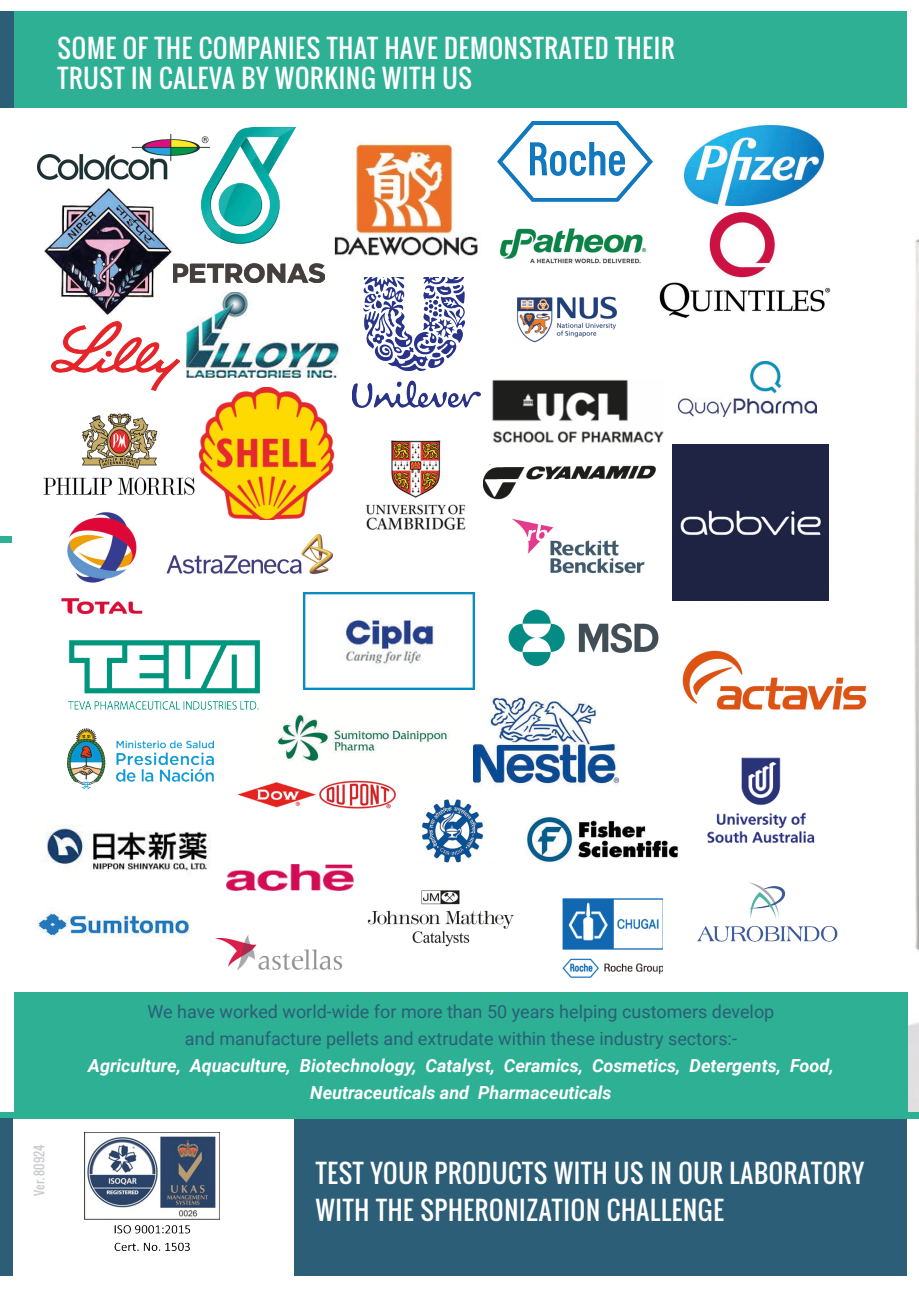
<style>
.page{position:relative;width:919px;height:1289px;background:#fff}
.page>*{position:absolute;margin:0;border:0;box-sizing:border-box;transform-origin:0 0}
.t1{font:25.05px/30px "Oswald";letter-spacing:.03em;color:#fff}
.t2{font:18px "Roboto";color:#2c5f77}
.t3{font:italic 700 18px/27px "Roboto";color:#fff;text-align:center}
.t4{font:12px "Oswald";color:#cacbcf}
</style>
<div class="page">
<img style="left:907px;top:239px;width:11px;height:873px">
<div style="left:13px;top:11px;width:894px;height:97px;background:#2eb094"></div>
<div style="left:294px;top:1118px;width:613px;height:158px;background:#2c5f77"></div>
<div style="left:0;top:11px;width:13px;height:96px;background:#2c5f77"></div>
<img style="left:85px;top:1132px;width:134px;height:119px">
<img style="left:367px;top:890px;width:147px;height:57px">
<img style="left:707px;top:757px;width:108px;height:86px">
<img style="left:527px;top:816px;width:151px;height:46px">
<img style="left:365px;top:440px;width:101px;height:90px">
<img style="left:166px;top:533px;width:167px;height:42px">
<img style="left:173px;top:127px;width:151px;height:156px">
<img style="left:352px;top:277px;width:128px;height:131px">
<img style="left:303px;top:592px;width:172px;height:97px">
<img style="left:334px;top:143px;width:144px;height:113px">
<img style="left:483px;top:464px;width:173px;height:35px">
<img style="left:497px;top:121px;width:155px;height:81px">
<img style="left:186px;top:292px;width:152px;height:85px">
<img style="left:517px;top:296px;width:100px;height:47px">
<img style="left:45px;top:188px;width:127px;height:127px">
<img style="left:38px;top:134px;width:171px;height:45px">
<img style="left:499px;top:228px;width:148px;height:36px">
<img style="left:43px;top:413px;width:152px;height:83px">
<img style="left:659px;top:212px;width:171px;height:106px">
<img style="left:198px;top:387px;width:137px;height:133px">
<img style="left:68px;top:640px;width:192px;height:70px">
<img style="left:492px;top:380px;width:172px;height:63px">
<img style="left:512px;top:518px;width:133px;height:56px">
<img style="left:67px;top:728px;width:146px;height:60px">
<img style="left:60px;top:512px;width:83px;height:103px">
<img style="left:422px;top:799px;width:62px;height:64px">
<img style="left:474px;top:696px;width:144px;height:90px">
<img style="left:562px;top:898px;width:100px;height:80px">
<img style="left:237px;top:780px;width:159px;height:29px">
<img style="left:45px;top:825px;width:166px;height:49px">
<img style="left:215px;top:938px;width:128px;height:32px">
<img style="left:38px;top:911px;width:151px;height:26px">
<img style="left:221px;top:864px;width:133px;height:78px">
<div style="left:0;top:1112px;width:918px;height:6px;background:#2eb094"></div>
<img style="left:684px;top:125px;width:139px;height:81px">
<img style="left:678px;top:361px;width:138px;height:84px">
<img style="left:51px;top:321px;width:128px;height:70px">
<img style="left:508px;top:609px;width:151px;height:58px">
<img style="left:682px;top:650px;width:185px;height:60px">
<div style="left:14px;top:991px;width:893px;height:122px;background:#2eb094"></div>
<div style="left:672px;top:445px;width:156px;height:155px;background:#1f2344"></div>
<div style="left:0;top:1118px;width:13px;height:157px;background:#2c5f77"></div>
<img style="left:697px;top:882px;width:140px;height:59px">
<img style="left:277px;top:714px;width:173px;height:48px">
<div style="left:0;top:536px;width:12px;height:6px;background:#2eb094"></div>
<p class="t1" style="left:58px;top:33px;width:618px">SOME OF THE COMPANIES THAT HAVE DEMONSTRATED THEIR<br>TRUST IN CALEVA BY WORKING WITH US</p>
<p class="t4" style="left:30px;top:1195px;width:53px;rotate:-90deg">Ver. 80924</p>
<p class="t2" style="left:147px;top:999px;width:628px">We have worked world-wide for more than 50 years helping customers develop</p>
<p class="t2" style="left:185px;top:1026px;width:553px">and manufacture pellets and extrudate within these industry sectors:-</p>
<p class="t3" style="left:88px;top:1051px;width:747px">Agriculture, Aquaculture, Biotechnology, Catalyst, Ceramics, Cosmetics, Detergents, Food,<br>Neutraceuticals and Pharmaceuticals</p>
<p class="t1" style="left:316px;top:1155px;width:550px;line-height:36px">TEST YOUR PRODUCTS WITH US IN OUR LABORATORY<br>WITH THE SPHERONIZATION CHALLENGE</p>
</div>
